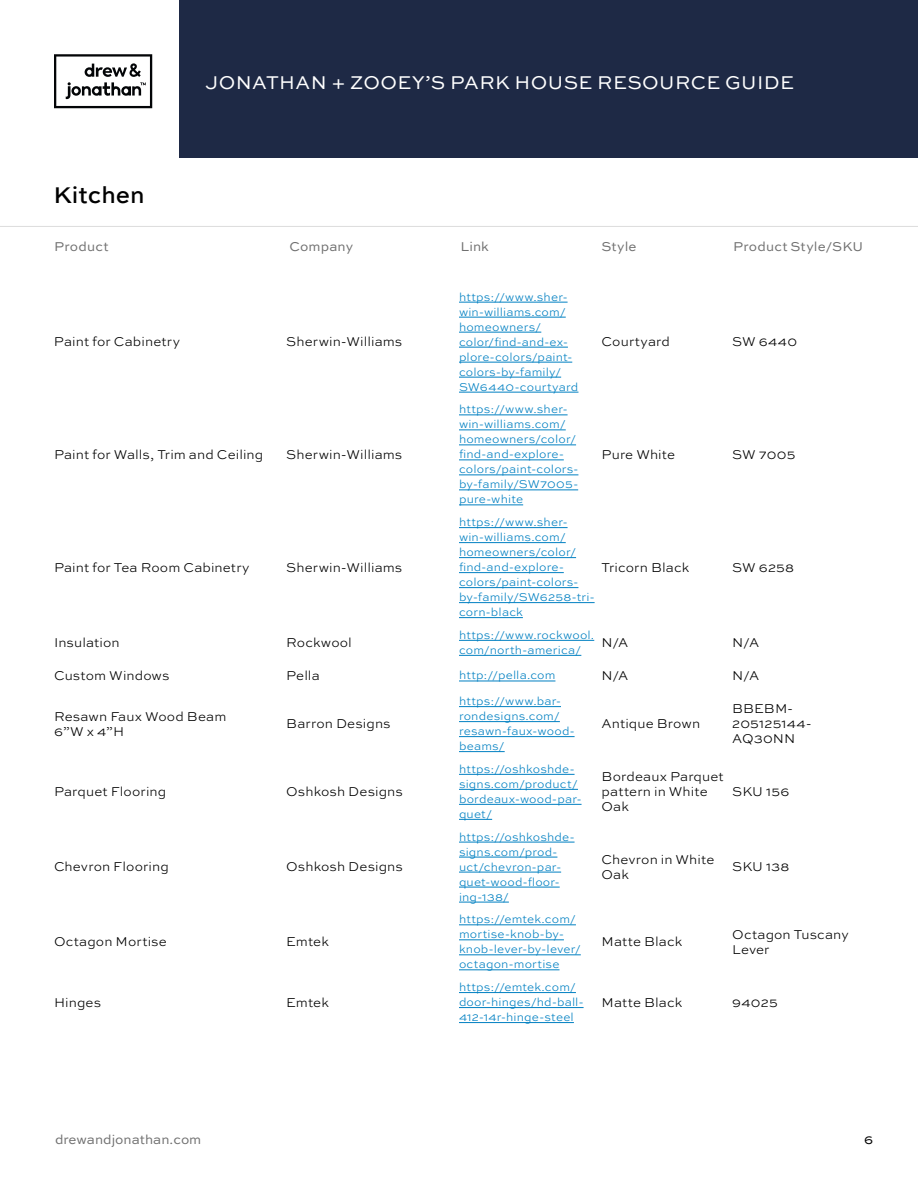
<style>
.page{position:relative;width:918px;height:1188px;background:#fff}
.page>*{position:absolute;margin:0;border:0;box-sizing:border-box;transform-origin:0 0}
.t1{font:500 24px "Sweet Sans";color:#000}
.t2{font:19.5px "Sweet Sans";letter-spacing:.02em;color:#fff}
.t3{font:300 13.5px/15px "Sweet Sans";letter-spacing:.005em;color:#000}
.t4{font:13.5px "Sweet Sans";letter-spacing:.005em;color:#707070}
.t5{font:13.5px "Sweet Sans";color:#000}
.t6{font:300 12px/15px "Sweet Sans";letter-spacing:.01em;color:#0080c2}
</style>
<div class="page">
<div style="left:179px;top:0;width:739px;height:158px;background:#1e2945"></div>
<svg style="left:54px;top:54px;width:98px;height:54px"></svg>
<hr style="left:0;top:226px;width:918px;height:1px;background:#707070">
<hr style="left:459px;top:302px;width:109px;height:1px;background:#0080c2">
<hr style="left:459px;top:317px;width:107px;height:1px;background:#0080c2">
<hr style="left:459px;top:332px;width:82px;height:1px;background:#0080c2">
<hr style="left:459px;top:347px;width:109px;height:1px;background:#0080c2">
<hr style="left:459px;top:362px;width:113px;height:1px;background:#0080c2">
<hr style="left:459px;top:377px;width:102px;height:1px;background:#0080c2">
<hr style="left:459px;top:392px;width:119px;height:1px;background:#0080c2">
<hr style="left:459px;top:415px;width:109px;height:1px;background:#0080c2">
<hr style="left:459px;top:430px;width:107px;height:1px;background:#0080c2">
<hr style="left:459px;top:445px;width:117px;height:1px;background:#0080c2">
<hr style="left:459px;top:460px;width:105px;height:1px;background:#0080c2">
<hr style="left:459px;top:475px;width:119px;height:1px;background:#0080c2">
<hr style="left:459px;top:490px;width:119px;height:1px;background:#0080c2">
<hr style="left:459px;top:505px;width:64px;height:1px;background:#0080c2">
<hr style="left:459px;top:527px;width:109px;height:1px;background:#0080c2">
<hr style="left:459px;top:542px;width:107px;height:1px;background:#0080c2">
<hr style="left:459px;top:557px;width:117px;height:1px;background:#0080c2">
<hr style="left:459px;top:572px;width:105px;height:1px;background:#0080c2">
<hr style="left:459px;top:587px;width:119px;height:1px;background:#0080c2">
<hr style="left:459px;top:602px;width:136px;height:1px;background:#0080c2">
<hr style="left:459px;top:617px;width:64px;height:1px;background:#0080c2">
<hr style="left:459px;top:640px;width:135px;height:1px;background:#0080c2">
<hr style="left:459px;top:655px;width:122px;height:1px;background:#0080c2">
<hr style="left:459px;top:681px;width:96px;height:1px;background:#0080c2">
<hr style="left:459px;top:706px;width:102px;height:1px;background:#0080c2">
<hr style="left:459px;top:721px;width:101px;height:1px;background:#0080c2">
<hr style="left:459px;top:736px;width:116px;height:1px;background:#0080c2">
<hr style="left:459px;top:751px;width:46px;height:1px;background:#0080c2">
<hr style="left:459px;top:774px;width:116px;height:1px;background:#0080c2">
<hr style="left:459px;top:789px;width:119px;height:1px;background:#0080c2">
<hr style="left:459px;top:804px;width:123px;height:1px;background:#0080c2">
<hr style="left:459px;top:819px;width:33px;height:1px;background:#0080c2">
<hr style="left:459px;top:842px;width:116px;height:1px;background:#0080c2">
<hr style="left:459px;top:857px;width:98px;height:1px;background:#0080c2">
<hr style="left:459px;top:872px;width:102px;height:1px;background:#0080c2">
<hr style="left:459px;top:887px;width:101px;height:1px;background:#0080c2">
<hr style="left:459px;top:902px;width:50px;height:1px;background:#0080c2">
<hr style="left:459px;top:924px;width:117px;height:1px;background:#0080c2">
<hr style="left:459px;top:939px;width:105px;height:1px;background:#0080c2">
<hr style="left:459px;top:954px;width:122px;height:1px;background:#0080c2">
<hr style="left:459px;top:969px;width:101px;height:1px;background:#0080c2">
<hr style="left:459px;top:992px;width:117px;height:1px;background:#0080c2">
<hr style="left:459px;top:1007px;width:125px;height:1px;background:#0080c2">
<hr style="left:459px;top:1022px;width:115px;height:1px;background:#0080c2">
<h2 class="t2" style="left:205px;top:71px;width:590px">JONATHAN + ZOOEY’S PARK HOUSE RESOURCE GUIDE</h2>
<h1 class="t1" style="left:53px;top:182px;width:93px">Kitchen</h1>
<p class="t4" style="left:54px;top:239px;width:56px">Product</p>
<p class="t4" style="left:289px;top:239px;width:65px">Company</p>
<p class="t4" style="left:460px;top:239px;width:30px">Link</p>
<p class="t4" style="left:601px;top:239px;width:37px">Style</p>
<p class="t4" style="left:733px;top:239px;width:131px">Product Style/SKU</p>
<p class="t3" style="left:54px;top:335px;width:128px">Paint for Cabinetry</p>
<p class="t3" style="left:286px;top:335px;width:118px">Sherwin-Williams</p>
<p class="t6" style="left:459px;top:290px;width:121px">https://www.sher&shy;win-williams.com/ homeowners/ color/find-and-ex&shy;plore-colors/paint&shy;colors-by-family/<br>SW6440-courtyard</p>
<p class="t3" style="left:602px;top:335px;width:70px">Courtyard</p>
<p class="t3" style="left:732px;top:335px;width:66px">SW 6440</p>
<p class="t3" style="left:54px;top:447px;width:211px">Paint for Walls, Trim and Ceiling</p>
<p class="t3" style="left:286px;top:447px;width:118px">Sherwin-Williams</p>
<p class="t6" style="left:459px;top:402px;width:121px">https://www.sher&shy;win-williams.com/ homeowners/color/ find-and-explore&shy;colors/paint-colors&shy;by-family/SW7005- pure-white</p>
<p class="t3" style="left:602px;top:447px;width:75px">Pure White</p>
<p class="t3" style="left:732px;top:447px;width:65px">SW 7005</p>
<p class="t3" style="left:54px;top:560px;width:197px">Paint for Tea Room Cabinetry</p>
<p class="t3" style="left:286px;top:560px;width:118px">Sherwin-Williams</p>
<p class="t6" style="left:459px;top:515px;width:137px">https://www.sher&shy;win-williams.com/ homeowners/color/ find-and-explore&shy;colors/paint-colors&shy;by-family/SW6258-tri&shy;corn-black</p>
<p class="t3" style="left:602px;top:560px;width:89px">Tricorn Black</p>
<p class="t3" style="left:732px;top:560px;width:63px">SW 6258</p>
<p class="t3" style="left:54px;top:635px;width:67px">Insulation</p>
<p class="t3" style="left:286px;top:635px;width:67px">Rockwool</p>
<p class="t6" style="left:459px;top:628px;width:137px">https://www.rockwool. com/north-america/</p>
<p class="t3" style="left:602px;top:635px;width:28px">N/A</p>
<p class="t3" style="left:732px;top:635px;width:28px">N/A</p>
<p class="t3" style="left:54px;top:668px;width:117px">Custom Windows</p>
<p class="t3" style="left:286px;top:668px;width:35px">Pella</p>
<p class="t6" style="left:459px;top:668px;width:98px">http://pella.com</p>
<p class="t3" style="left:602px;top:668px;width:28px">N/A</p>
<p class="t3" style="left:732px;top:668px;width:28px">N/A</p>
<p class="t3" style="left:54px;top:709px;width:174px">Resawn Faux Wood Beam<br>6”W x 4”H</p>
<p class="t3" style="left:286px;top:717px;width:106px">Barron Designs</p>
<p class="t6" style="left:459px;top:694px;width:117px">https://www.bar&shy;rondesigns.com/ resawn-faux-wood&shy;beams/</p>
<p class="t3" style="left:732px;top:702px;width:81px">BBEBM-<br>205125144-<br>AQ30NN</p>
<p class="t3" style="left:602px;top:717px;width:100px">Antique Brown</p>
<p class="t3" style="left:54px;top:784px;width:114px">Parquet Flooring</p>
<p class="t3" style="left:286px;top:784px;width:118px">Oshkosh Designs</p>
<p class="t3" style="left:54px;top:860px;width:116px">Chevron Flooring</p>
<p class="t3" style="left:286px;top:860px;width:118px">Oshkosh Designs</p>
<p class="t3" style="left:54px;top:935px;width:114px">Octagon Mortise</p>
<p class="t3" style="left:286px;top:935px;width:44px">Emtek</p>
<p class="t3" style="left:54px;top:995px;width:49px">Hinges</p>
<p class="t3" style="left:286px;top:995px;width:44px">Emtek</p>
<p class="t6" style="left:459px;top:762px;width:124px">https://oshkoshde&shy;signs.com/product/ bordeaux-wood-par&shy;quet/</p>
<p class="t3" style="left:602px;top:769px;width:124px">Bordeaux Parquet pattern in White<br>Oak</p>
<p class="t3" style="left:732px;top:784px;width:59px">SKU 156</p>
<p class="t6" style="left:459px;top:829px;width:117px">https://oshkoshde&shy;signs.com/prod&shy;uct/chevron-par&shy;quet-wood-floor&shy;ing-138/</p>
<p class="t6" style="left:459px;top:912px;width:123px">https://emtek.com/ mortise-knob-by&shy;knob-lever-by-lever/ octagon-mortise</p>
<p class="t6" style="left:459px;top:980px;width:126px">https://emtek.com/ door-hinges/hd-ball-<br>412-14r-hinge-steel</p>
<p class="t3" style="left:602px;top:852px;width:114px">Chevron in White<br>Oak</p>
<p class="t3" style="left:732px;top:860px;width:59px">SKU 138</p>
<p class="t3" style="left:602px;top:935px;width:82px">Matte Black</p>
<p class="t3" style="left:732px;top:927px;width:118px">Octagon Tuscany<br>Lever</p>
<p class="t3" style="left:602px;top:995px;width:82px">Matte Black</p>
<p class="t3" style="left:732px;top:995px;width:47px">94025</p>
<p class="t4" style="left:55px;top:1132px;width:148px">drewandjonathan.com</p>
<p class="t5" style="left:864px;top:1132px;width:11px">6</p>
</div>
